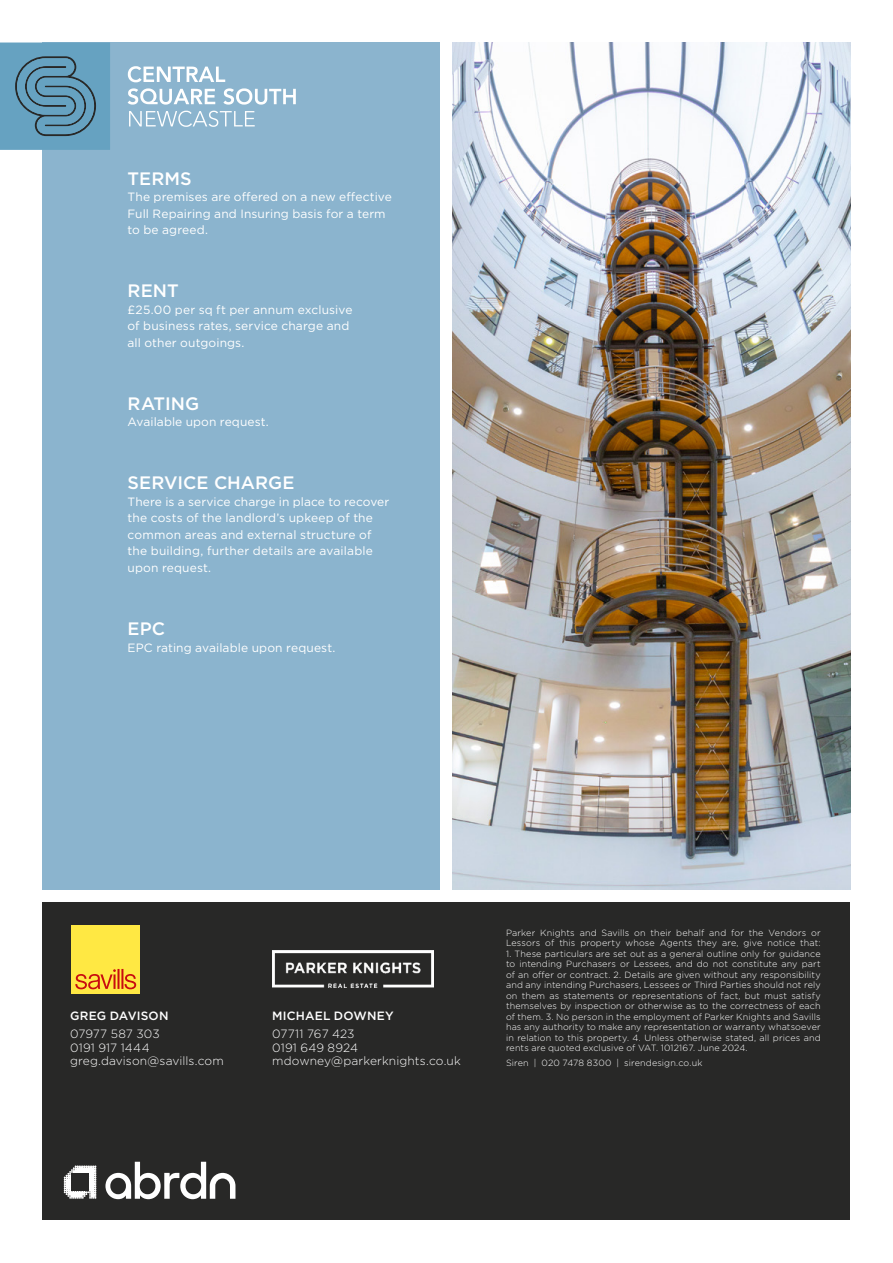
<style>
.page{position:relative;width:893px;height:1263px;background:#fff}
.page>*{position:absolute;margin:0;border:0;box-sizing:border-box;transform-origin:0 0}
.t1{font:500 18px "Gotham";letter-spacing:.005em;color:#fff}
.t2{font:12px/16.5px "Gotham";letter-spacing:.01em;color:#fff}
.t3{font:300 12px/13.5px "Gotham";letter-spacing:.01em;color:#fff}
.t4{font:500 12px "Gotham";letter-spacing:.015em;color:#fff}
.t5{font:300 9px/10.5px "Gotham";letter-spacing:.015em;color:#fff}
</style>
<div class="page">
<div style="left:43px;top:43px;width:397px;height:847px;background:#8bb4ce"></div>
<div style="left:43px;top:902px;width:807px;height:318px;background:#282827"></div>
<svg style="left:0;top:43px;width:110px;height:107px;background:#6097b3"></svg>
<svg style="left:128px;top:66px;width:97px;height:16px"></svg>
<svg style="left:128px;top:88px;width:87px;height:17px"></svg>
<svg style="left:223px;top:88px;width:73px;height:17px"></svg>
<svg style="left:129px;top:111px;width:126px;height:16px"></svg>
<img style="left:453px;top:43px;width:397px;height:847px">
<svg style="left:64px;top:1162px;width:171px;height:37px"></svg>
<img style="left:272px;top:950px;width:162px;height:37px">
<div style="left:71px;top:925px;width:69px;height:69px;background:#ffe843"></div>
<svg style="left:75px;top:969px;width:61px;height:20px"></svg>
<h1 class="t1" style="left:128px;top:166px;width:66px">TERMS</h1>
<h2 class="t2" style="left:128px;top:188px;width:266px">The premises are offered on a new effective<br>Full Repairing and Insuring basis for a term to be agreed.</h2>
<h1 class="t1" style="left:128px;top:279px;width:53px">RENT</h1>
<h2 class="t2" style="left:128px;top:301px;width:226px">£25.00 per sq ft per annum exclusive of business rates, service charge and all other outgoings.</h2>
<h1 class="t1" style="left:128px;top:392px;width:73px">RATING</h1>
<h2 class="t2" style="left:128px;top:414px;width:143px">Available upon request.</h2>
<h1 class="t1" style="left:128px;top:471px;width:168px">SERVICE CHARGE</h1>
<h2 class="t2" style="left:128px;top:493px;width:263px">There is a service charge in place to recover the costs of the landlord’s upkeep of the common areas and external structure of the building, further details are available upon request.</h2>
<h1 class="t1" style="left:128px;top:617px;width:39px">EPC</h1>
<h2 class="t2" style="left:128px;top:639px;width:209px">EPC rating available upon request.</h2>
<h2 class="t4" style="left:70px;top:1008px;width:100px">GREG DAVISON</h2>
<h2 class="t3" style="left:70px;top:1027px;width:155px">07977 587 303<br>0191 917 1444 greg.davison@savills.com</h2>
<h2 class="t4" style="left:272px;top:1008px;width:123px">MICHAEL DOWNEY</h2>
<h2 class="t3" style="left:272px;top:1027px;width:190px">07711 767 423<br>0191 649 8924 mdowney@parkerknights.co.uk</h2>
<p class="t5" style="left:506px;top:927px;width:316px">Parker Knights and Savills on their behalf and for the Vendors or<br>Lessors of this property whose Agents they are, give notice that:</p>
<p class="t5" style="left:506px;top:948px;width:316px;text-align:justify">1. These particulars are set out as a general outline only for guidance to intending Purchasers or Lessees, and do not constitute any part of an offer or contract. 2. Details are given without any responsibility and any intending Purchasers, Lessees or Third Parties should not rely on them as statements or representations of fact, but must satisfy themselves by inspection or otherwise as to the correctness of each of them. 3. No person in the employment of Parker Knights and Savills has any authority to make any representation or warranty whatsoever in relation to this property. 4. Unless otherwise stated, all prices and rents are quoted exclusive of VAT. 1012167. June 2024.</p>
<p class="t5" style="left:506px;top:1057px;width:198px">Siren | 020 7478 8300 | sirendesign.co.uk</p>
</div>
